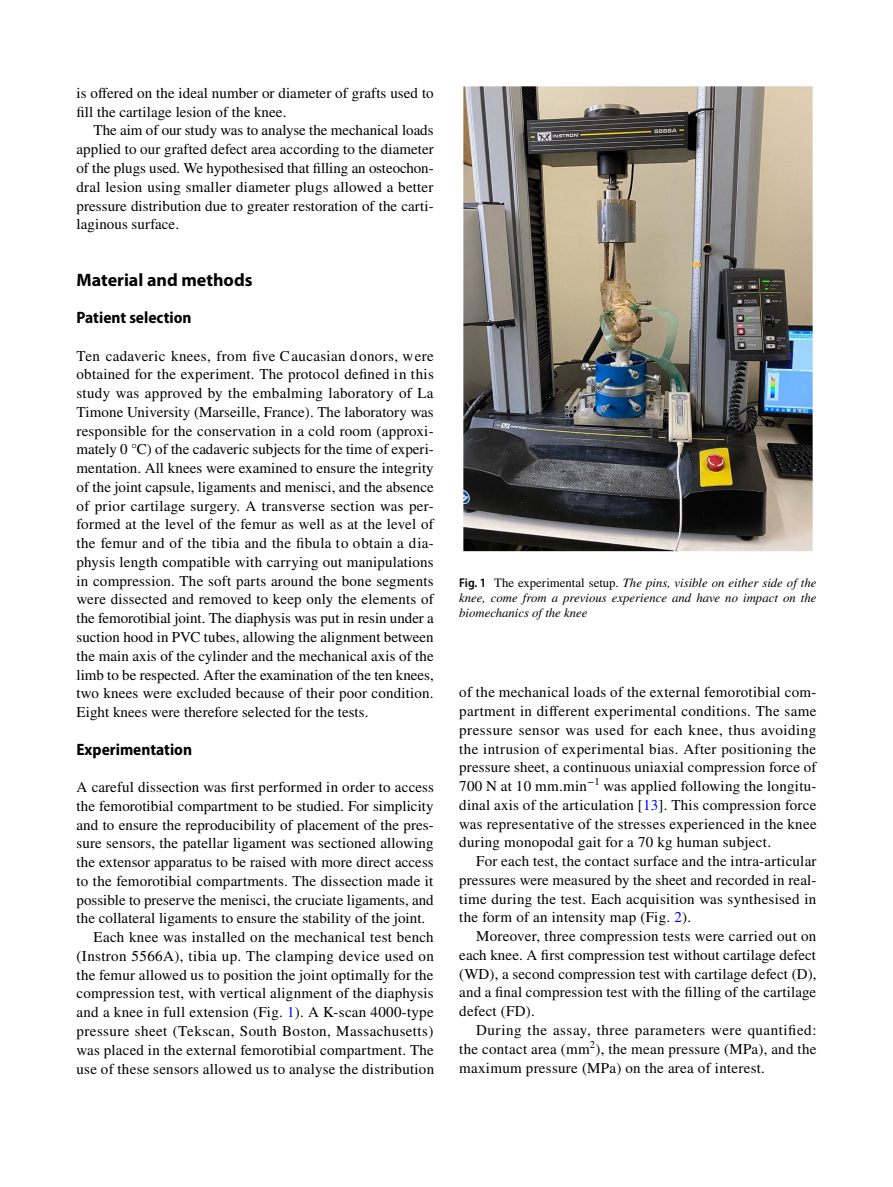
<style>
.page{position:relative;width:893px;height:1187px;background:#fff}
.page>*{position:absolute;margin:0;border:0;box-sizing:border-box;transform-origin:0 0}
.t1{font:700 18px "Myriad Pro";color:#000}
.t2{font:700 semi-condensed 16.5px "Myriad Pro";color:#000}
.t3{font:15px/18.8px "STIX";letter-spacing:.01em;color:#000;text-align:justify}
.t4{font:15px "STIX";letter-spacing:.03em;color:#000}
.t5{font:italic 12.75px/15px "STIX";color:#000;text-align:justify}
.s1{color:#00f}
.s2{font-family:"Myriad Pro";font-weight:600;font-style:normal;font-stretch:semi-condensed}
.s3{font-style:normal}
</style>
<div class="page">
<div style="left:459px;top:87px;width:357px;height:464px;background:linear-gradient(to bottom,#fff,#fff)"></div>
<img style="left:463px;top:87px;width:349px;height:464px">
<p class="t3" style="left:77px;top:84px;width:359px">is offered on the ideal number or diameter of grafts used to fill the cartilage lesion of the knee.</p>
<p class="t3" style="left:77px;top:122px;width:359px;text-indent:17px">The aim of our study was to analyse the mechanical loads applied to our grafted defect area according to the diameter of the plugs used. We hypothesised that filling an osteochon&shy;dral lesion using smaller diameter plugs allowed a better pressure distribution due to greater restoration of the carti&shy;laginous surface.</p>
<p class="t1" style="left:77px;top:268px;width:178px">Material and methods</p>
<p class="t2" style="left:77px;top:308px;width:116px">Patient selection</p>
<p class="t3" style="left:77px;top:347px;width:359px">Ten cadaveric knees, from five Caucasian donors, were obtained for the experiment. The protocol defined in this study was approved by the embalming laboratory of La Timone University (Marseille, France). The laboratory was responsible for the conservation in a cold room (approxi&shy;mately 0 °C) of the cadaveric subjects for the time of experi&shy;mentation. All knees were examined to ensure the integrity of the joint capsule, ligaments and menisci, and the absence of prior cartilage surgery. A transverse section was per&shy;formed at the level of the femur as well as at the level of the femur and of the tibia and the fibula to obtain a dia&shy;physis length compatible with carrying out manipulations in compression. The soft parts around the bone segments were dissected and removed to keep only the elements of the femorotibial joint. The diaphysis was put in resin under a suction hood in PVC tubes, allowing the alignment between the main axis of the cylinder and the mechanical axis of the limb to be respected. After the examination of the ten knees, two knees were excluded because of their poor condition.<br>Eight knees were therefore selected for the tests.</p>
<p class="t2" style="left:77px;top:739px;width:117px">Experimentation</p>
<p class="t3" style="left:77px;top:778px;width:359px">A careful dissection was first performed in order to access</p>
<p class="t3" style="left:77px;top:797px;width:359px">the femorotibial compartment to be studied. For simplicity</p>
<p class="t3" style="left:77px;top:816px;width:359px">and to ensure the reproducibility of placement of the pres-</p>
<p class="t3" style="left:77px;top:834px;width:358px">sure sensors, the patellar ligament was sectioned allowing</p>
<p class="t3" style="left:77px;top:853px;width:359px">the extensor apparatus to be raised with more direct access</p>
<p class="t3" style="left:77px;top:872px;width:358px">to the femorotibial compartments. The dissection made it</p>
<p class="t3" style="left:77px;top:891px;width:359px">possible to preserve the menisci, the cruciate ligaments, and</p>
<p class="t3" style="left:77px;top:909px;width:350px">the collateral ligaments to ensure the stability of the joint.</p>
<p class="t3" style="left:94px;top:928px;width:342px">Each knee was installed on the mechanical test bench</p>
<p class="t3" style="left:77px;top:947px;width:359px">(Instron 5566A), tibia up. The clamping device used on</p>
<p class="t3" style="left:77px;top:966px;width:358px">the femur allowed us to position the joint optimally for the</p>
<p class="t3" style="left:77px;top:984px;width:359px">compression test, with vertical alignment of the diaphysis</p>
<p class="t3" style="left:77px;top:1003px;width:359px">and a knee in full extension (Fig. <span class="s1">1</span>). A K-scan 4000-type</p>
<p class="t4" style="left:77px;top:1020px;width:358px">pressure sheet (Tekscan, South Boston, Massachusetts)</p>
<p class="t3" style="left:77px;top:1041px;width:359px">was placed in the external femorotibial compartment. The</p>
<p class="t3" style="left:77px;top:1059px;width:359px">use of these sensors allowed us to analyse the distribution</p>
<p class="t5" style="left:459px;top:574px;width:359px"><span class="s2">Fig. 1</span> <span class="s3">The experimental setup.</span> The pins, visible on either side of the knee, come from a previous experience and have no impact on the biomechanics of the knee</p>
<p class="t3" style="left:459px;top:683px;width:359px">of the mechanical loads of the external femorotibial com&shy;partment in different experimental conditions. The same pressure sensor was used for each knee, thus avoiding the intrusion of experimental bias. After positioning the pressure sheet, a continuous uniaxial compression force of 700 N at 10 mm.min<sup>−1</sup> was applied following the longitu&shy;dinal axis of the articulation [<span class="s1">13</span>]. This compression force was representative of the stresses experienced in the knee during monopodal gait for a 70 kg human subject.</p>
<p class="t3" style="left:459px;top:852px;width:359px;text-indent:17px">For each test, the contact surface and the intra-articular pressures were measured by the sheet and recorded in real&shy;time during the test. Each acquisition was synthesised in the form of an intensity map (Fig. <span class="s1">2</span>).</p>
<p class="t3" style="left:459px;top:927px;width:359px;text-indent:17px">Moreover, three compression tests were carried out on each knee. A first compression test without cartilage defect (WD), a second compression test with cartilage defect (D), and a final compression test with the filling of the cartilage defect (FD).</p>
<p class="t3" style="left:459px;top:1021px;width:359px;text-indent:17px">During the assay, three parameters were quantified: the contact area (mm<sup>2</sup>), the mean pressure (MPa), and the maximum pressure (MPa) on the area of interest.</p>
</div>
